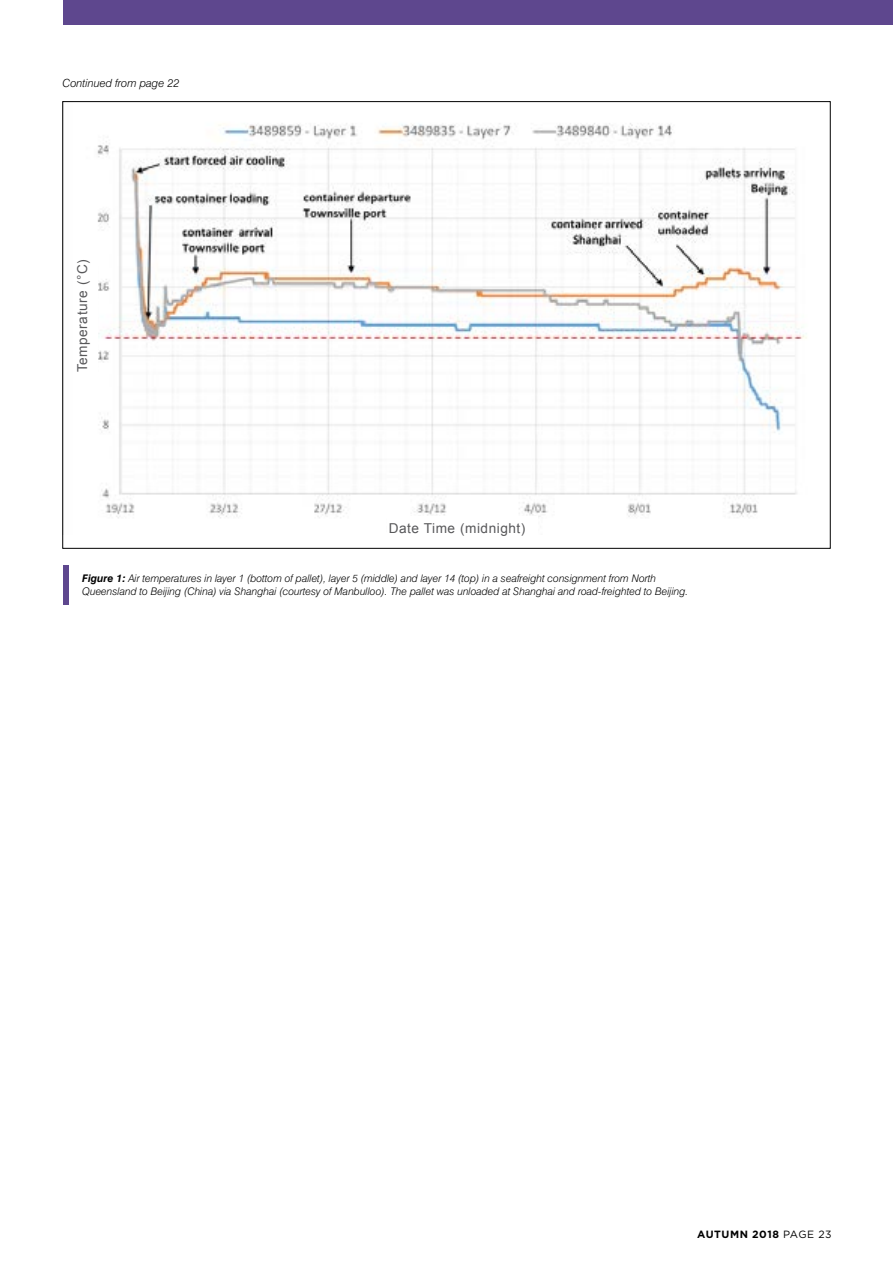
<style>
.page{position:relative;width:893px;height:1263px;background:#fff}
.page>*{position:absolute;margin:0;border:0;box-sizing:border-box;transform-origin:0 0}
.t1{font:13.65px "Arial";letter-spacing:.04em;color:#58585a}
.t2{font:italic 300 11.25px "Swiss 721 BT";color:#000}
.t3{font:italic 300 10.5px/13.5px "Swiss 721 BT";color:#000}
.t4{font:700 10.5px "Gotham";letter-spacing:.05em;color:#000}
.s1{font-weight:700}
.s2{font-weight:400}
</style>
<div class="page">
<div style="left:64px;top:0;width:829px;height:25px;background:#5e478e"></div>
<div style="left:64px;top:565px;width:5px;height:39px;background:#5e478e"></div>
<img style="left:97px;top:123px;width:710px;height:395px">
<div style="left:387px;top:516px;width:151px;height:24px;background:#fff"></div>
<p class="t2" style="left:63px;top:76px;width:118px">Continued from page 22</p>
<h1 class="t1" style="left:73px;top:372px;width:114px;rotate:-90deg">Temperature (°C)</h1>
<h1 class="t1" style="left:389px;top:519px;width:138px">Date Time (midnight)</h1>
<p class="t3" style="left:82px;top:571px;width:608px"><span class="s1">Figure 1:</span> Air temperatures in layer 1 (bottom of pallet), layer 5 (middle) and layer 14 (top) in a seafreight consignment from North<br>Queensland to Beijing (China) via Shanghai (courtesy of Manbulloo). The pallet was unloaded at Shanghai and road-freighted to Beijing.</p>
<p class="t4" style="left:697px;top:1228px;width:136px">AUTUMN 2018 <span class="s2">PAGE 23</span></p>
</div>
